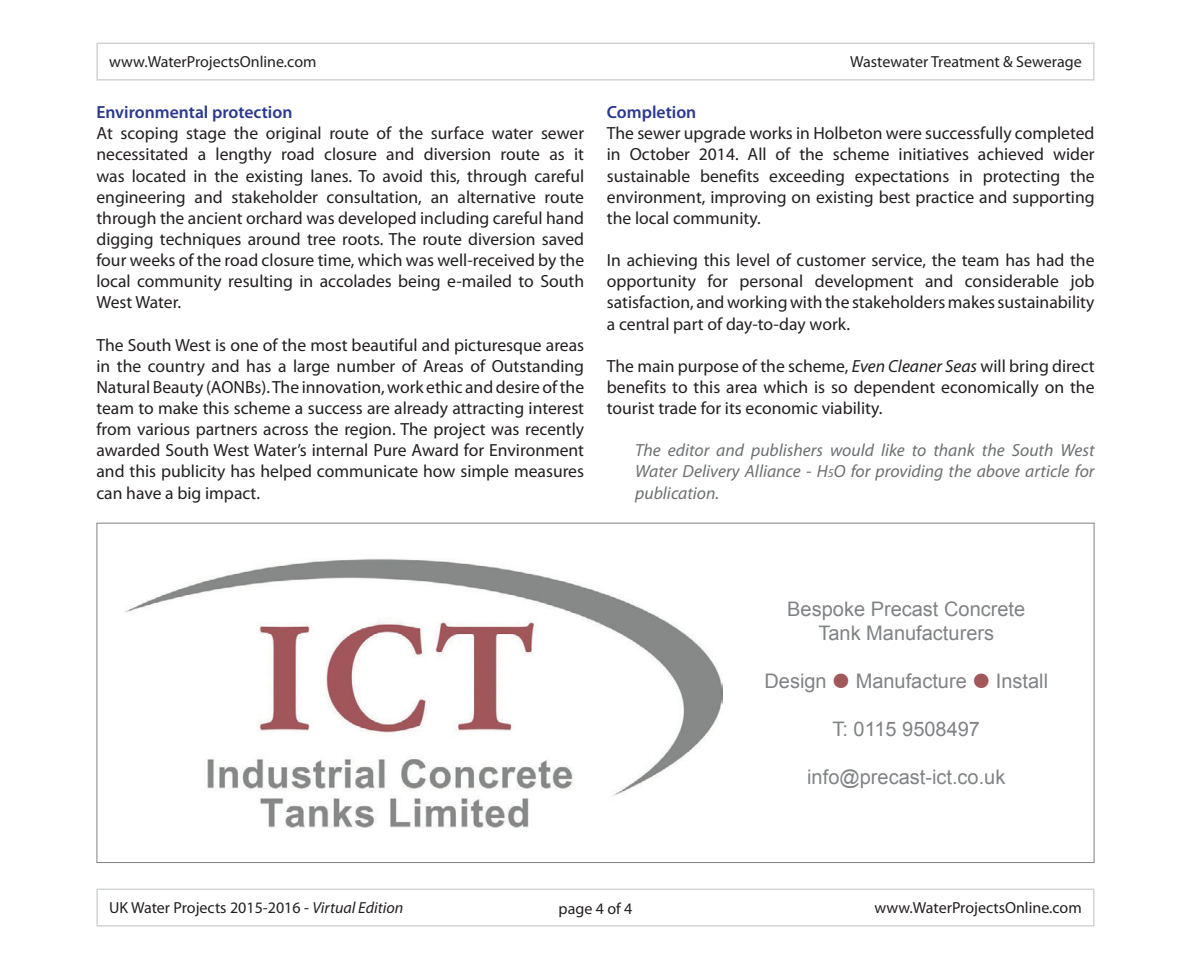
<style>
.page{position:relative;width:1191px;height:968px;background:#fff}
.page>*{position:absolute;margin:0;border:0;box-sizing:border-box;transform-origin:0 0}
.t1{font:20px/24px "Arial";color:#808285;text-align:center}
.t2{font:17.6px/21.2px "Myriad Pro";color:#231f20;text-align:justify}
.t3{font:italic 17.6px/21.2px "Myriad Pro";color:#6d6f71;text-align:justify}
.t4{font:600 17.6px "Myriad Pro";color:#2a3890}
.t5{font:16px "Myriad Pro";color:#231f20}
.s1{font-style:italic}
.s2{font-size:12px}
</style>
<div class="page">
<div style="left:96px;top:43px;width:998px;height:38px;border:2px solid #d1d3d4"></div>
<div style="left:96px;top:888px;width:998px;height:38px;border:2px solid #d1d3d4"></div>
<img style="left:125px;top:558px;width:597px;height:269px">
<p class="t5" style="left:109px;top:52px;width:209px">www.WaterProjectsOnline.com</p>
<p class="t5" style="left:850px;top:52px;width:233px">Wastewater Treatment &amp; Sewerage</p>
<p class="t4" style="left:96px;top:101px;width:197px">Environmental protection</p>
<p class="t2" style="left:96px;top:122px;width:489px">At scoping stage the original route of the surface water sewer necessitated a lengthy road closure and diversion route as it was located in the existing lanes. To avoid this, through careful engineering and stakeholder consultation, an alternative route through the ancient orchard was developed including careful hand digging techniques around tree roots. The route diversion saved four weeks of the road closure time, which was well-received by the local community resulting in accolades being e-mailed to South West Water.</p>
<p class="t2" style="left:96px;top:334px;width:489px">The South West is one of the most beautiful and picturesque areas in the country and has a large number of Areas of Outstanding Natural Beauty (AONBs). The innovation, work ethic and desire of the team to make this scheme a success are already attracting interest from various partners across the region. The project was recently awarded South West Water’s internal Pure Award for Environment and this publicity has helped communicate how simple measures can have a big impact.</p>
<p class="t4" style="left:607px;top:101px;width:91px">Completion</p>
<p class="t2" style="left:607px;top:122px;width:489px">The sewer upgrade works in Holbeton were successfully completed in October 2014. All of the scheme initiatives achieved wider sustainable benefits exceeding expectations in protecting the environment, improving on existing best practice and supporting the local community.</p>
<p class="t2" style="left:607px;top:249px;width:489px">In achieving this level of customer service, the team has had the opportunity for personal development and considerable job satisfaction, and working with the stakeholders makes sustainability a central part of day-to-day work.</p>
<p class="t2" style="left:607px;top:355px;width:489px">The main purpose of the scheme, <span class="s1">Even Cleaner Seas</span> will bring direct benefits to this area which is so dependent economically on the tourist trade for its economic viability.</p>
<p class="t3" style="left:635px;top:439px;width:461px">The editor and publishers would like to thank the South West Water Delivery Alliance - H<span class="s2">5</span>O for providing the above article for publication.</p>
<p class="t1" style="left:787px;top:597px;width:239px">Bespoke Precast Concrete<br>Tank Manufacturers</p>
<p class="t1" style="left:764px;top:669px;width:64px">Design</p>
<p class="t1" style="left:855px;top:669px;width:113px">Manufacture</p>
<p class="t1" style="left:995px;top:669px;width:54px">Install</p>
<p class="t1" style="left:832px;top:717px;width:149px">T: 0115 9508497</p>
<p class="t1" style="left:807px;top:765px;width:200px">info@precast-ict.co.uk</p>
<p class="t5" style="left:109px;top:898px;width:296px">UK Water Projects 2015-2016 - <span class="s1">Virtual Edition</span></p>
<p class="t5" style="left:558px;top:898px;width:75px">page 4 of 4</p>
<p class="t5" style="left:874px;top:898px;width:209px">www.WaterProjectsOnline.com</p>
</div>
